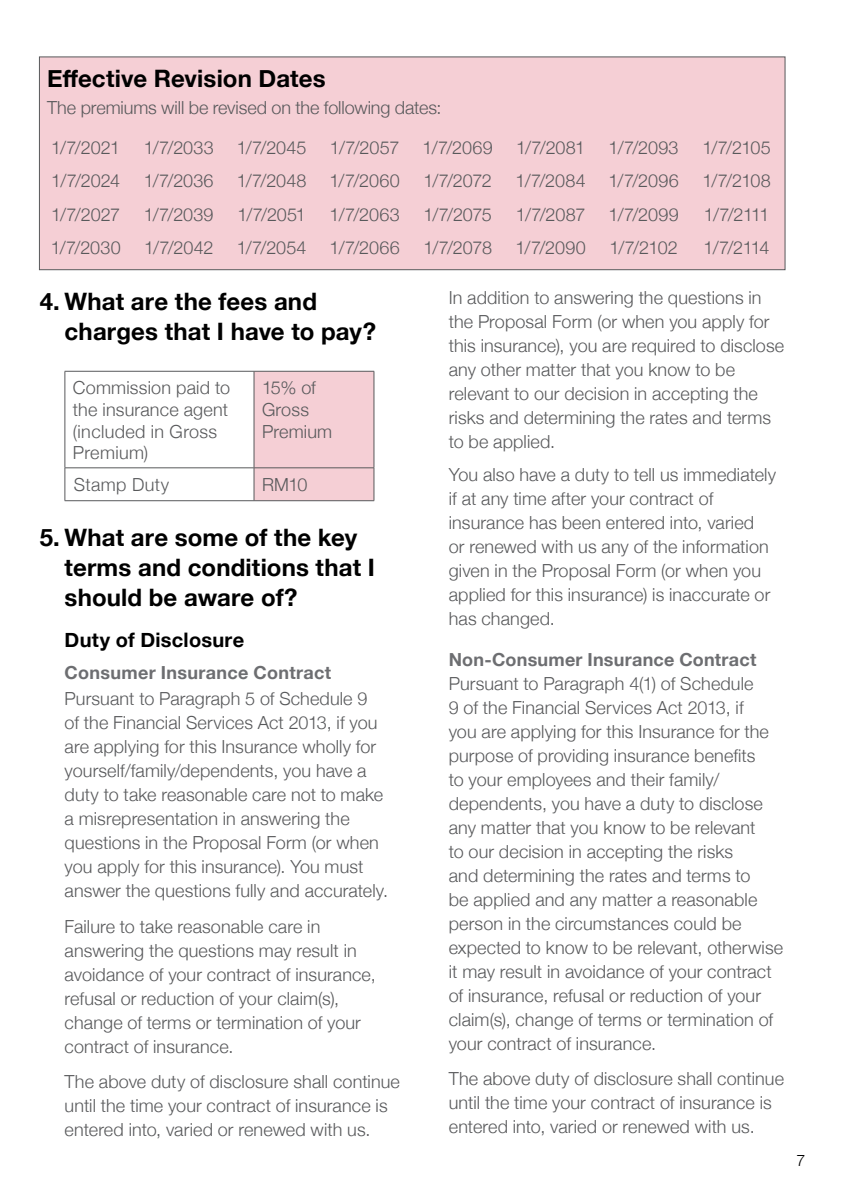
<style>
.page{position:relative;width:842px;height:1191px;background:#fff}
.page>*{position:absolute;margin:0;border:0;box-sizing:border-box;transform-origin:0 0}
.t1{font:700 24px/30px "Helvetica Neue";letter-spacing:.005em;color:#000}
.t2{font:700 20px "Helvetica Neue";letter-spacing:.015em;color:#000}
.t3{font:300 18px/24px "Helvetica Neue";letter-spacing:.005em;color:#58595b}
.t4{font:700 18px "Helvetica Neue";letter-spacing:.015em;color:#6d6e71}
.t5{font:300 18px "Helvetica Neue";letter-spacing:.025em;color:#58595b}
.t6{font:300 16px "Helvetica Neue";color:#000}
</style>
<div class="page">
<div style="left:255px;top:372px;width:119px;height:128px;background:#f5cfd5"></div>
<hr style="left:65px;top:371px;width:189px;height:1px;background:#58595b">
<hr style="left:65px;top:371px;width:1px;height:96px;background:#58595b">
<hr style="left:254px;top:371px;width:120px;height:1px;background:#58595b">
<hr style="left:254px;top:371px;width:1px;height:96px;background:#58595b">
<hr style="left:374px;top:371px;width:1px;height:96px;background:#58595b">
<hr style="left:65px;top:467px;width:189px;height:1px;background:#58595b">
<hr style="left:65px;top:468px;width:1px;height:32px;background:#58595b">
<hr style="left:254px;top:467px;width:120px;height:1px;background:#58595b">
<hr style="left:254px;top:468px;width:1px;height:32px;background:#58595b">
<hr style="left:374px;top:468px;width:1px;height:32px;background:#58595b">
<hr style="left:65px;top:500px;width:189px;height:1px;background:#58595b">
<hr style="left:254px;top:500px;width:120px;height:1px;background:#58595b">
<div style="left:39px;top:57px;width:746px;height:213px;background:#f5cfd5;border:1px solid #58595b"></div>
<h1 class="t1" style="left:47px;top:64px;width:280px">Effective Revision Dates</h1>
<p class="t3" style="left:47px;top:94px;width:396px">The premiums will be revised on the following dates:</p>
<p class="t3" style="left:51px;top:134px;width:71px">1/7/2021</p>
<p class="t3" style="left:144px;top:134px;width:71px">1/7/2033</p>
<p class="t3" style="left:237px;top:134px;width:71px">1/7/2045</p>
<p class="t3" style="left:330px;top:134px;width:71px">1/7/2057</p>
<p class="t3" style="left:423px;top:134px;width:72px">1/7/2069</p>
<p class="t3" style="left:516px;top:134px;width:71px">1/7/2081</p>
<p class="t3" style="left:609px;top:134px;width:72px">1/7/2093</p>
<p class="t3" style="left:702px;top:134px;width:70px">1/7/2105</p>
<p class="t3" style="left:51px;top:167px;width:70px">1/7/2024</p>
<p class="t3" style="left:144px;top:167px;width:71px">1/7/2036</p>
<p class="t3" style="left:237px;top:167px;width:71px">1/7/2048</p>
<p class="t3" style="left:330px;top:167px;width:72px">1/7/2060</p>
<p class="t3" style="left:423px;top:167px;width:70px">1/7/2072</p>
<p class="t3" style="left:516px;top:167px;width:72px">1/7/2084</p>
<p class="t3" style="left:608px;top:167px;width:72px">1/7/2096</p>
<p class="t3" style="left:702px;top:167px;width:70px">1/7/2108</p>
<p class="t3" style="left:51px;top:201px;width:71px">1/7/2027</p>
<p class="t3" style="left:144px;top:201px;width:71px">1/7/2039</p>
<p class="t3" style="left:237px;top:201px;width:70px">1/7/2051</p>
<p class="t3" style="left:330px;top:201px;width:72px">1/7/2063</p>
<p class="t3" style="left:423px;top:201px;width:70px">1/7/2075</p>
<p class="t3" style="left:516px;top:201px;width:71px">1/7/2087</p>
<p class="t3" style="left:609px;top:201px;width:72px">1/7/2099</p>
<p class="t3" style="left:704px;top:201px;width:67px">1/7/2111</p>
<p class="t3" style="left:51px;top:234px;width:71px">1/7/2030</p>
<p class="t3" style="left:144px;top:234px;width:71px">1/7/2042</p>
<p class="t3" style="left:237px;top:234px;width:71px">1/7/2054</p>
<p class="t3" style="left:330px;top:234px;width:72px">1/7/2066</p>
<p class="t3" style="left:423px;top:234px;width:70px">1/7/2078</p>
<p class="t3" style="left:516px;top:234px;width:72px">1/7/2090</p>
<p class="t3" style="left:609px;top:234px;width:70px">1/7/2102</p>
<p class="t3" style="left:704px;top:234px;width:68px">1/7/2114</p>
<h1 class="t1" style="left:65px;top:287px;width:313px;text-indent:-25px">4. What are the fees and charges that I have to pay?</h1>
<p class="t3" style="left:73px;top:376px;width:159px;line-height:21.6px">Commission paid to the insurance agent (included in Gross<br>Premium)</p>
<p class="t3" style="left:262px;top:376px;width:72px;line-height:21.6px">15% of<br>Gross<br>Premium</p>
<p class="t5" style="left:74px;top:470px;width:97px">Stamp Duty</p>
<p class="t3" style="left:262px;top:471px;width:47px">RM10</p>
<h1 class="t1" style="left:65px;top:523px;width:312px;text-indent:-25px">5. What are some of the key terms and conditions that I should be aware of?</h1>
<p class="t2" style="left:65px;top:624px;width:181px">Duty of Disclosure</p>
<p class="t4" style="left:65px;top:658px;width:268px">Consumer Insurance Contract</p>
<p class="t3" style="left:65px;top:685px;width:325px">Pursuant to Paragraph 5 of Schedule 9<br>of the Financial Services Act 2013, if you are applying for this Insurance wholly for yourself/family/dependents, you have a duty to take reasonable care not to make a misrepresentation in answering the questions in the Proposal Form (or when you apply for this insurance). You must answer the questions fully and accurately.</p>
<p class="t3" style="left:65px;top:913px;width:313px">Failure to take reasonable care in answering the questions may result in avoidance of your contract of insurance, refusal or reduction of your claim(s), change of terms or termination of your contract of insurance.</p>
<p class="t3" style="left:65px;top:1068px;width:337px">The above duty of disclosure shall continue until the time your contract of insurance is entered into, varied or renewed with us.</p>
<p class="t3" style="left:449px;top:284px;width:337px">In addition to answering the questions in the Proposal Form (or when you apply for this insurance), you are required to disclose any other matter that you know to be relevant to our decision in accepting the risks and determining the rates and terms to be applied.</p>
<p class="t3" style="left:449px;top:461px;width:329px">You also have a duty to tell us immediately if at any time after your contract of insurance has been entered into, varied<br>or renewed with us any of the information given in the Proposal Form (or when you applied for this insurance) is inaccurate or has changed.</p>
<p class="t4" style="left:449px;top:645px;width:309px">Non-Consumer Insurance Contract</p>
<p class="t3" style="left:449px;top:670px;width:336px">Pursuant to Paragraph 4(1) of Schedule<br>9 of the Financial Services Act 2013, if<br>you are applying for this Insurance for the purpose of providing insurance benefits<br>to your employees and their family/ dependents, you have a duty to disclose any matter that you know to be relevant<br>to our decision in accepting the risks<br>and determining the rates and terms to<br>be applied and any matter a reasonable person in the circumstances could be expected to know to be relevant, otherwise it may result in avoidance of your contract of insurance, refusal or reduction of your claim(s), change of terms or termination of your contract of insurance.</p>
<p class="t3" style="left:449px;top:1065px;width:337px">The above duty of disclosure shall continue until the time your contract of insurance is entered into, varied or renewed with us.</p>
<p class="t6" style="left:797px;top:1147px;width:10px">7</p>
</div>
